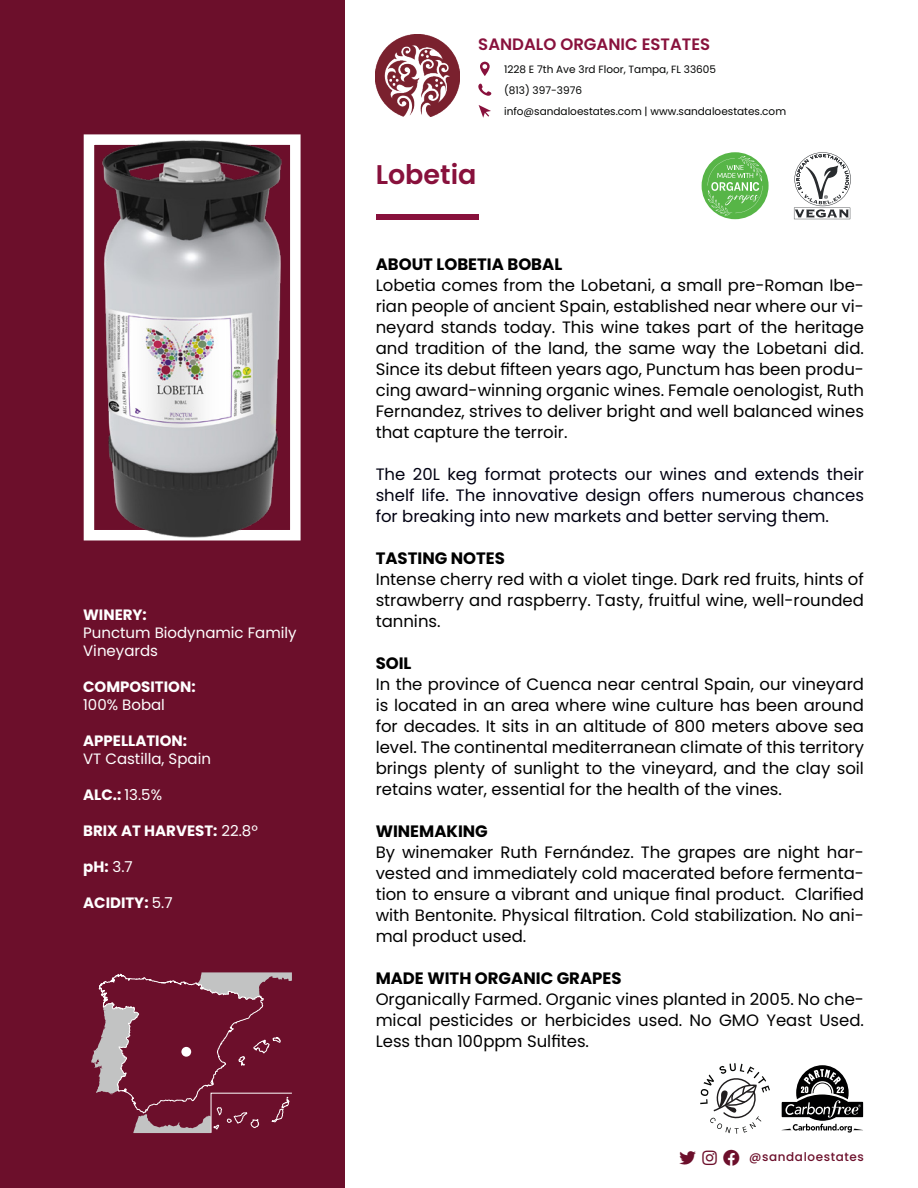
<style>
.page{position:relative;width:918px;height:1188px;background:#fff}
.page>*{position:absolute;margin:0;border:0;box-sizing:border-box;transform-origin:0 0}
.t1{font:600 27px "Poppins";color:#88113c}
.Estilo_de_párrafo_2{font:16.5px/21px "Poppins";color:#000;text-align:justify}
.t2{font:16.5px/21px "Poppins";color:#000111;text-align:justify}
.Estilo_de_párrafo_1{font:16.5px/21px "Poppins";color:#000;text-align:justify}
.Estilo_de_párrafo_2-2{font:700 16.5px "Poppins";color:#000}
.t3{font:600 16.5px "Poppins";color:#88113c}
.t4{font:700 15px "Poppins";color:#fff}
.t5{font:15px/18px "Poppins";color:#fff}
.t6{font:500 12px "Poppins";letter-spacing:.05em;color:#6c0f2b}
.t7{font:10.5px/21px "Poppins";color:#040504}
.s1{font-weight:400}
</style>
<div class="page">
<div style="left:0;top:0;width:345px;height:1188px;background:#6c0f2b"></div>
<div style="left:84px;top:134px;width:217px;height:406px;border:10px solid #fff"></div>
<svg style="left:479px;top:105px;width:12px;height:13px"></svg>
<svg style="left:478px;top:84px;width:13px;height:12px"></svg>
<svg style="left:480px;top:62px;width:10px;height:14px"></svg>
<img style="left:376px;top:34px;width:83px;height:82px">
<div style="left:376px;top:214px;width:102px;height:5px;background:#88113c"></div>
<svg style="left:91px;top:972px;width:201px;height:161px"></svg>
<svg style="left:794px;top:152px;width:57px;height:67px"></svg>
<svg style="left:781px;top:1065px;width:83px;height:68px"></svg>
<div style="left:702px;top:152px;width:67px;height:67px;background:#57b547;border-radius:50%"></div>
<svg style="left:708px;top:156px;width:55px;height:59px"></svg>
<svg style="left:700px;top:1063px;width:70px;height:71px"></svg>
<img style="left:97px;top:137px;width:190px;height:403px">
<p class="t4" style="left:83px;top:606px;width:65px">WINERY:</p>
<p class="t5" style="left:83px;top:624px;width:215px">Punctum Biodynamic Family<br>Vineyards</p>
<p class="t4" style="left:83px;top:678px;width:114px">COMPOSITION:</p>
<p class="t5" style="left:83px;top:696px;width:83px">100% Bobal</p>
<p class="t4" style="left:83px;top:732px;width:105px">APPELLATION:</p>
<p class="t5" style="left:83px;top:750px;width:129px">VT Castilla, Spain</p>
<p class="t4" style="left:83px;top:786px;width:80px">ALC.: <span class="s1">13.5%</span></p>
<p class="t4" style="left:83px;top:822px;width:176px">BRIX AT HARVEST: <span class="s1">22.8º</span></p>
<p class="t4" style="left:83px;top:858px;width:51px">pH: <span class="s1">3.7</span></p>
<p class="t4" style="left:83px;top:894px;width:91px">ACIDITY: <span class="s1">5.7</span></p>
<p class="t3" style="left:478px;top:35px;width:233px">SANDALO ORGANIC ESTATES</p>
<p class="t7" style="left:504px;top:59px;width:284px">1228 E 7th Ave 3rd Floor, Tampa, FL 33605<br>(813) 397-3976<br>info@sandaloestates.com | www.sandaloestates.com</p>
<p class="t1" style="left:376px;top:159px;width:102px">Lobetia</p>
<p class="Estilo_de_párrafo_2-2" style="left:376px;top:255px;width:188px">ABOUT LOBETIA BOBAL</p>
<p class="Estilo_de_párrafo_2" style="left:376px;top:275px;width:490px">Lobetia comes from the Lobetani, a small pre-Roman Ibe&shy;rian people of ancient Spain, established near where our vi&shy;neyard stands today. This wine takes part of the heritage and tradition of the land, the same way the Lobetani did.<br>Since its debut fifteen years ago, Punctum has been produ&shy;cing award-winning organic wines. Female oenologist, Ruth Fernandez, strives to deliver bright and well balanced wines that capture the terroir.</p>
<p class="t2" style="left:376px;top:464px;width:490px">The 20L keg format protects our wines and extends their shelf life. The innovative design offers numerous chances for breaking into new markets and better serving them.</p>
<p class="Estilo_de_párrafo_2-2" style="left:376px;top:549px;width:131px">TASTING NOTES</p>
<p class="Estilo_de_párrafo_1" style="left:376px;top:569px;width:490px">Intense cherry red with a violet tinge. Dark red fruits, hints of strawberry and raspberry. Tasty, fruitful wine, well-rounded tannins.</p>
<p class="Estilo_de_párrafo_2-2" style="left:376px;top:654px;width:37px">SOIL</p>
<p class="Estilo_de_párrafo_2" style="left:376px;top:674px;width:490px">In the province of Cuenca near central Spain, our vineyard is located in an area where wine culture has been around for decades. It sits in an altitude of 800 meters above sea level. The continental mediterranean climate of this territory brings plenty of sunlight to the vineyard, and the clay soil retains water, essential for the health of the vines.</p>
<p class="Estilo_de_párrafo_2-2" style="left:376px;top:822px;width:114px">WINEMAKING</p>
<p class="Estilo_de_párrafo_2" style="left:376px;top:842px;width:490px">By winemaker Ruth Fernández. The grapes are night har&shy;vested and immediately cold macerated before fermenta&shy;tion to ensure a vibrant and unique final product. Clarified with Bentonite. Physical filtration. Cold stabilization. No ani&shy;mal product used.</p>
<p class="Estilo_de_párrafo_2-2" style="left:376px;top:969px;width:247px">MADE WITH ORGANIC GRAPES</p>
<p class="Estilo_de_párrafo_2" style="left:376px;top:989px;width:490px">Organically Farmed. Organic vines planted in 2005. No che&shy;mical pesticides or herbicides used. No GMO Yeast Used.<br>Less than 100ppm Sulfites.</p>
<p class="t6" style="left:749px;top:1150px;width:116px">@sandaloestates</p>
</div>
